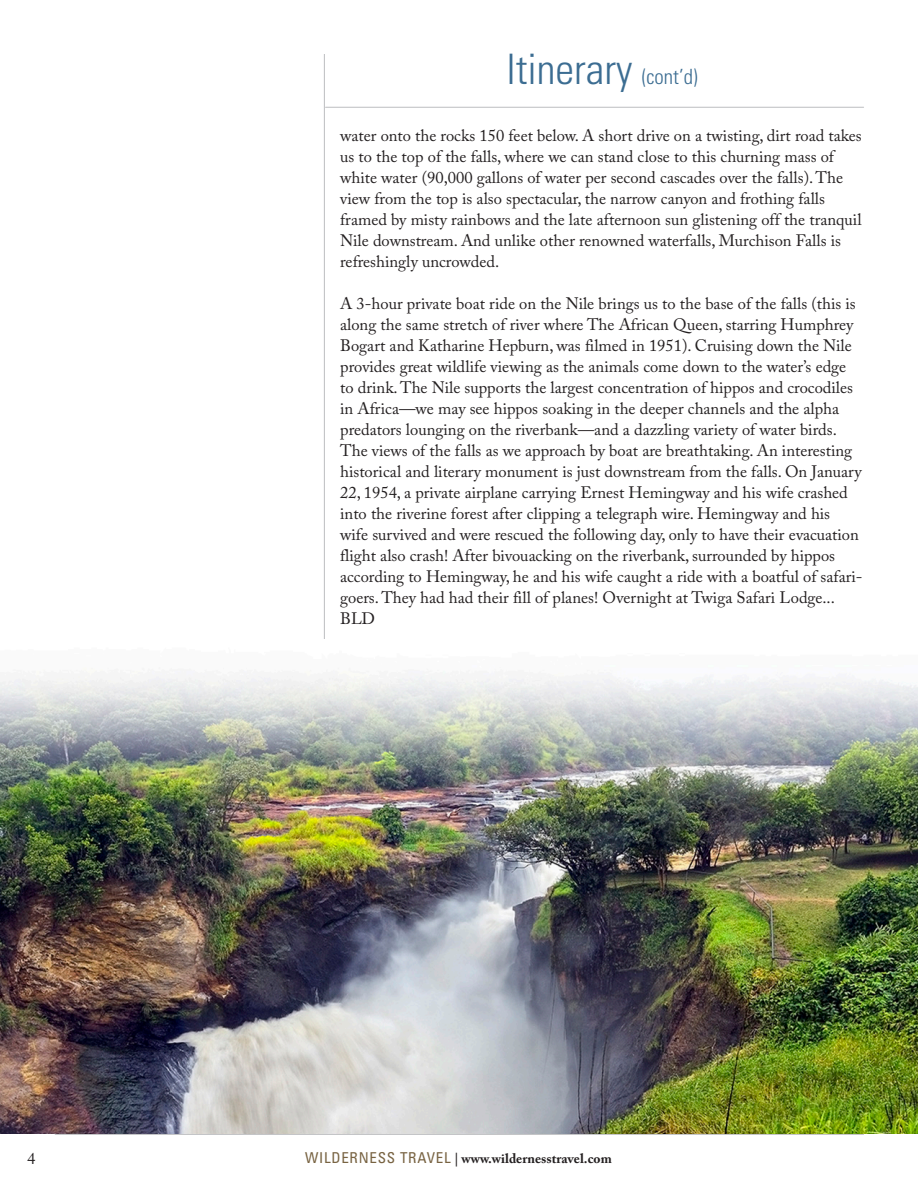
<style>
.page{position:relative;width:918px;height:1188px;background:#fff}
.page>*{position:absolute;margin:0;border:0;box-sizing:border-box;transform-origin:0 0}
.TOC_page_headers{font:300 condensed 42px "Univers LT Std";color:#3c6d92}
.body_text{font:16.5px/21px "Adobe Caslon Pro";color:#231f20}
.t1{font:700 13.5px "Adobe Caslon Pro";color:#231f20}
.s1{font-size:21px}
.s2{font-family:"Univers LT Std";font-weight:400;font-stretch:condensed;font-size:15px;color:#786342}
</style>
<div class="page">
<hr style="left:324px;top:54px;width:1px;height:1080px;background:#bcbdc0">
<hr style="left:55px;top:1134px;width:809px;height:1px;background:#bcbdc0">
<hr style="left:326px;top:107px;width:538px;height:1px;background:#bcbdc0">
<img style="left:0;top:639px;width:918px;height:495px">
<p class="TOC_page_headers" style="left:506px;top:44px;width:193px">Itinerary <span class="s1">(cont’d)</span></p>
<p class="body_text" style="left:340px;top:125px;width:523px">water onto the rocks 150 feet below. A short drive on a twisting, dirt road takes us to the top of the falls, where we can stand close to this churning mass of white water (90,000 gallons of water per second cascades over the falls). The view from the top is also spectacular, the narrow canyon and frothing falls framed by misty rainbows and the late afternoon sun glistening off the tranquil Nile downstream. And unlike other renowned waterfalls, Murchison Falls is refreshingly uncrowded.</p>
<p class="body_text" style="left:340px;top:293px;width:524px">A 3-hour private boat ride on the Nile brings us to the base of the falls (this is along the same stretch of river where The African Queen, starring Humphrey Bogart and Katharine Hepburn, was filmed in 1951). Cruising down the Nile provides great wildlife viewing as the animals come down to the water’s edge to drink. The Nile supports the largest concentration of hippos and crocodiles in Africa—we may see hippos soaking in the deeper channels and the alpha predators lounging on the riverbank—and a dazzling variety of water birds.<br>The views of the falls as we approach by boat are breathtaking. An interesting historical and literary monument is just downstream from the falls. On January 22, 1954, a private airplane carrying Ernest Hemingway and his wife crashed into the riverine forest after clipping a telegraph wire. Hemingway and his<br>wife survived and were rescued the following day, only to have their evacuation flight also crash! After bivouacking on the riverbank, surrounded by hippos according to Hemingway, he and his wife caught a ride with a boatful of safari&shy;goers. They had had their fill of planes! Overnight at Twiga Safari Lodge...<br>BLD</p>
<p class="body_text" style="left:27px;top:1148px;width:10px">4</p>
<p class="t1" style="left:305px;top:1151px;width:308px"><span class="s2">WILDERNESS TRAVEL</span> | www.wildernesstravel.com</p>
</div>
